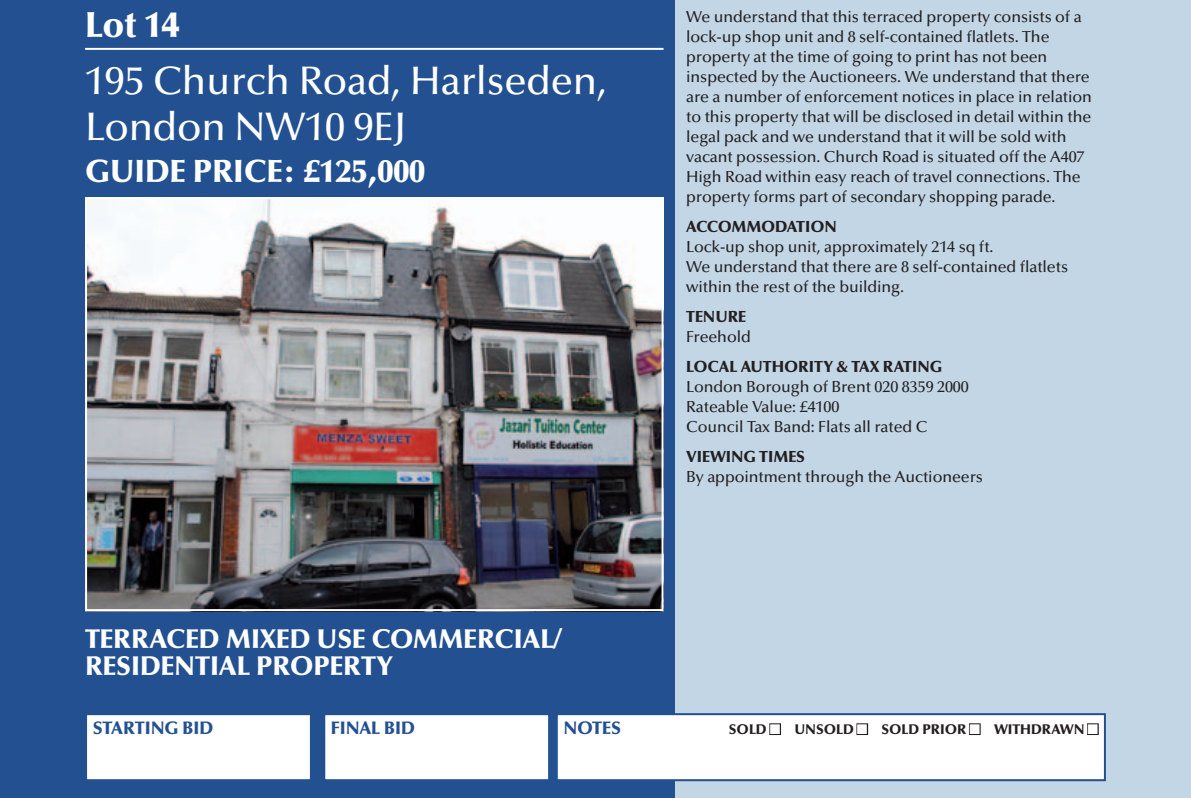
<style>
.page{position:relative;width:1191px;height:798px;background:#c2d6e5}
.page>*{position:absolute;margin:0;border:0;box-sizing:border-box;transform-origin:0 0}
.t1{font:500 40px/46px "Optima LT Std";letter-spacing:-.005em;color:#fff}
.t2{font:900 36px "Optima LT Std";color:#fff}
.t3{font:900 32px "Optima LT Std";letter-spacing:-.005em;color:#fff}
.t4{font:900 27px/27px "Optima LT Std";letter-spacing:-.005em;color:#fff}
.t5{font:900 18px "Optima LT Std";letter-spacing:-.005em;color:#225091}
.t6{font:500 16px/20px "Optima LT Std";letter-spacing:-.005em;color:#231f20}
.t7{font:900 16px "Optima LT Std";letter-spacing:-.005em;color:#231f20}
.t8{font:900 16px "Optima LT Std";letter-spacing:-.03em;color:#231f20}
.t9{font:900 14px "Optima LT Std";letter-spacing:-.005em;color:#231f20}
.s1{color:#fff}
</style>
<div class="page">
<div style="left:0;top:0;width:675px;height:798px;background:#225091"></div>
<hr style="left:1190px;top:0;width:1px;height:798px;background:#225091">
<hr style="left:85px;top:48px;width:578px;height:2px;background:#fff">
<img style="left:88px;top:200px;width:572px;height:408px">
<div style="left:85px;top:197px;width:578px;height:414px;border:2px solid #fff"></div>
<div style="left:86px;top:714px;width:225px;height:66px;background:#fff"></div>
<div style="left:85px;top:713px;width:227px;height:68px;border:2px solid #225091"></div>
<div style="left:324px;top:714px;width:225px;height:66px;background:#fff"></div>
<div style="left:323px;top:713px;width:227px;height:68px;border:2px solid #225091"></div>
<div style="left:557px;top:714px;width:548px;height:66px;background:#fff"></div>
<div style="left:769px;top:723px;width:12px;height:12px;border:2px solid #231f20"></div>
<div style="left:856px;top:723px;width:12px;height:12px;border:2px solid #231f20"></div>
<div style="left:969px;top:723px;width:11px;height:12px;border:2px solid #231f20"></div>
<div style="left:1087px;top:723px;width:11px;height:12px;border:2px solid #231f20"></div>
<div style="left:556px;top:713px;width:550px;height:68px;border:2px solid #225091"></div>
<h2 class="t2" style="left:85px;top:3px;width:96px">Lot 14</h2>
<h1 class="t1" style="left:85px;top:58px;width:523px">195 Church Road, Harlseden,<br>London NW10 9EJ</h1>
<h3 class="t3" style="left:85px;top:152px;width:342px">GUIDE PRICE: £125,000</h3>
<h3 class="t4" style="left:85px;top:626px;width:478px">TERRACED MIXED USE COMMERCIAL/<br>RESIDENTIAL PROPERTY</h3>
<p class="t6" style="left:686px;top:7px;width:407px">We understand that this terraced property consists of a lock-up shop unit and 8 self-contained flatlets. The property at the time of going to print has not been inspected by the Auctioneers. We understand that there are a number of enforcement notices in place in relation to this property that will be disclosed in detail within the legal pack and we understand that it will be sold with vacant possession. Church Road is situated off the A407<br>High Road within easy reach of travel connections. The property forms part of secondary shopping parade.</p>
<p class="t8" style="left:686px;top:217px;width:152px">ACCOMMODATION</p>
<p class="t6" style="left:686px;top:237px;width:383px">Lock-up shop unit, approximately 214 sq ft.<br>We understand that there are 8 self-contained flatlets within the rest of the building.</p>
<p class="t7" style="left:686px;top:307px;width:62px">TENURE</p>
<p class="t6" style="left:686px;top:327px;width:66px">Freehold</p>
<p class="t7" style="left:686px;top:357px;width:257px">LOCAL AUTHORITY &amp; TAX RATING</p>
<p class="t6" style="left:686px;top:377px;width:284px">London Borough of Brent 020 8359 2000<br>Rateable Value: £4100<br>Council Tax Band: Flats all rated C</p>
<p class="t7" style="left:686px;top:447px;width:120px">VIEWING TIMES</p>
<p class="t6" style="left:686px;top:467px;width:298px">By appointment through the Auctioneers</p>
<p class="t5" style="left:93px;top:717px;width:122px">STARTING BID</p>
<p class="t5" style="left:331px;top:717px;width:86px">FINAL BID</p>
<p class="t5" style="left:563px;top:717px;width:59px">NOTES</p>
<p class="t9" style="left:729px;top:721px;width:371px">SOLD <span class="s1">■</span> UNSOLD <span class="s1">■</span> SOLD PRIOR <span class="s1">■</span> WITHDRAWN <span class="s1">■</span></p>
</div>
